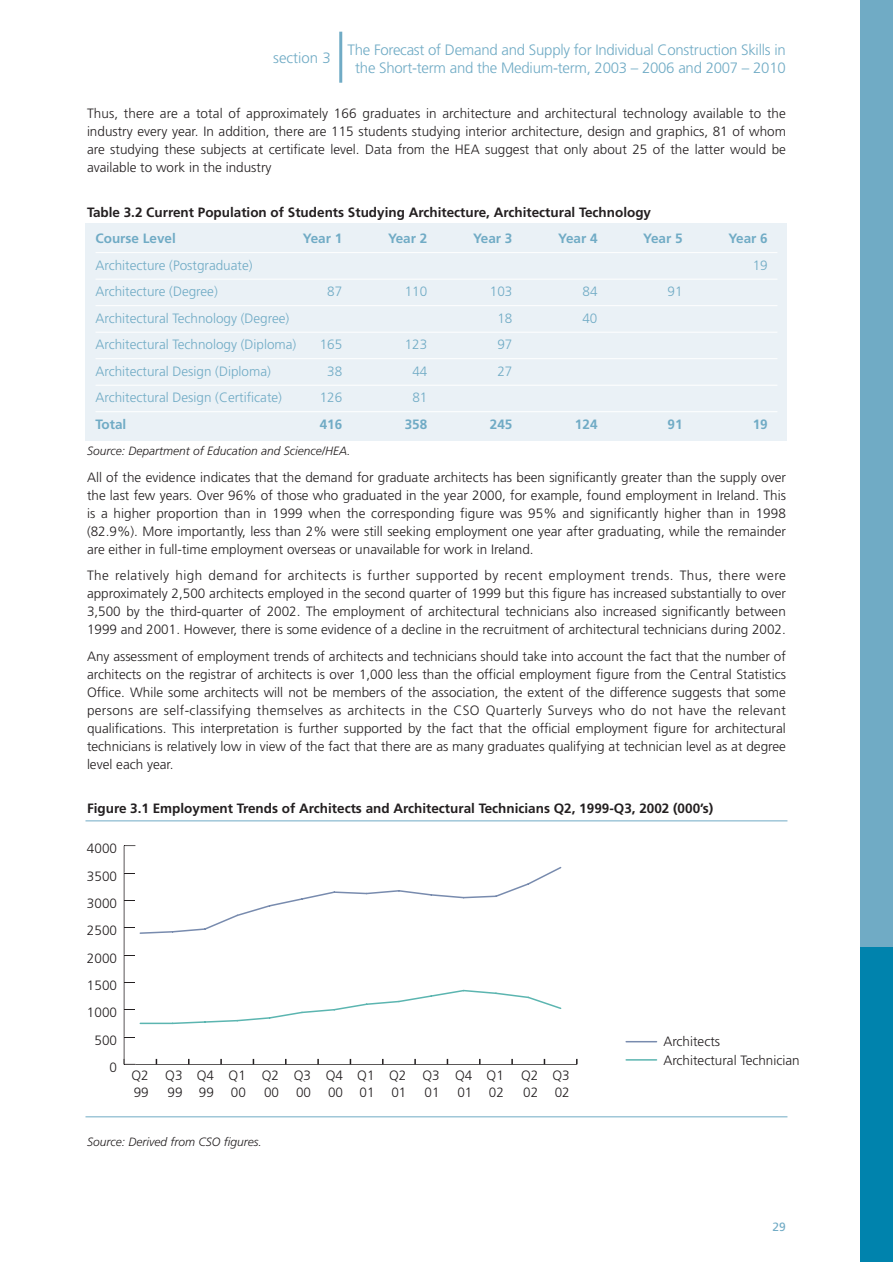
<style>
.page{position:relative;width:893px;height:1262px;background:#fff}
.page>*{position:absolute;margin:0;border:0;box-sizing:border-box;transform-origin:0 0}
.t1{font:300 15px/18px "Frutiger";letter-spacing:-.015em;color:#70abc5;text-align:center}
.t2{font:300 13.5px/18px "Frutiger";color:#231f20}
.t3{font:300 13.5px "Frutiger";color:#70abc5}
.t4{font:700 13.5px "Frutiger";color:#231f20}
.t5{font:700 13.5px "Frutiger";color:#70abc5}
.t6{font:italic 300 12px "Frutiger";color:#231f20}
.t7{font:12px "Frutiger";color:#70abc5}
</style>
<div class="page">
<div style="left:85px;top:223px;width:702px;height:218px;background:#eaf1f6"></div>
<hr style="left:95px;top:252px;width:682px;height:1px;background:#fff">
<hr style="left:95px;top:279px;width:682px;height:1px;background:#fff">
<hr style="left:95px;top:305px;width:682px;height:1px;background:#fff">
<hr style="left:95px;top:332px;width:682px;height:1px;background:#fff">
<hr style="left:95px;top:358px;width:682px;height:1px;background:#fff">
<hr style="left:95px;top:385px;width:682px;height:1px;background:#fff">
<hr style="left:95px;top:411px;width:682px;height:1px;background:#fff">
<div style="left:859px;top:0;width:33px;height:1262px;background:#70abc5"></div>
<hr style="left:339px;top:32px;width:3px;height:51px;background:#70abc5">
<div style="left:859px;top:947px;width:33px;height:315px;background:#0083ad"></div>
<hr style="left:85px;top:820px;width:702px;height:1px;background:#70abc5">
<svg style="left:123px;top:845px;width:454px;height:220px"></svg>
<hr style="left:626px;top:1041px;width:30px;height:1px;background:#788bae">
<hr style="left:626px;top:1059px;width:30px;height:1px;background:#5bb5b0">
<hr style="left:85px;top:1116px;width:702px;height:1px;background:#70abc5">
<p class="t1" style="left:273px;top:50px;width:59px">section 3</p>
<p class="t1" style="left:347px;top:42px;width:440px">The Forecast of Demand and Supply for Individual Construction Skills in the Short-term and the Medium-term, 2003 – 2006 and 2007 – 2010</p>
<p class="t2" style="left:87px;top:105px;width:700px;text-align:justify">Thus, there are a total of approximately 166 graduates in architecture and architectural technology available to the industry every year. In addition, there are 115 students studying interior architecture, design and graphics, 81 of whom are studying these subjects at certificate level. Data from the HEA suggest that only about 25 of the latter would be available to work in the industry</p>
<p class="t4" style="left:87px;top:206px;width:565px">Table 3.2 Current Population of Students Studying Architecture, Architectural Technology</p>
<p class="t5" style="left:95px;top:233px;width:82px">Course Level</p>
<p class="t5" style="left:303px;top:233px;width:41px">Year 1</p>
<p class="t5" style="left:388px;top:233px;width:41px">Year 2</p>
<p class="t5" style="left:473px;top:233px;width:41px">Year 3</p>
<p class="t5" style="left:558px;top:233px;width:41px">Year 4</p>
<p class="t5" style="left:643px;top:233px;width:41px">Year 5</p>
<p class="t5" style="left:728px;top:233px;width:41px">Year 6</p>
<p class="t3" style="left:95px;top:259px;width:158px">Architecture (Postgraduate)</p>
<p class="t3" style="left:752px;top:259px;width:17px">19</p>
<p class="t3" style="left:95px;top:286px;width:124px">Architecture (Degree)</p>
<p class="t3" style="left:327px;top:286px;width:17px">87</p>
<p class="t3" style="left:405px;top:286px;width:24px">110</p>
<p class="t3" style="left:490px;top:286px;width:24px">103</p>
<p class="t3" style="left:582px;top:286px;width:17px">84</p>
<p class="t3" style="left:667px;top:286px;width:17px">91</p>
<p class="t3" style="left:95px;top:312px;width:195px">Architectural Technology (Degree)</p>
<p class="t3" style="left:497px;top:312px;width:17px">18</p>
<p class="t3" style="left:582px;top:312px;width:17px">40</p>
<p class="t3" style="left:95px;top:339px;width:202px">Architectural Technology (Diploma)</p>
<p class="t3" style="left:320px;top:339px;width:24px">165</p>
<p class="t3" style="left:405px;top:339px;width:24px">123</p>
<p class="t3" style="left:497px;top:339px;width:17px">97</p>
<p class="t3" style="left:95px;top:365px;width:177px">Architectural Design (Diploma)</p>
<p class="t3" style="left:327px;top:365px;width:17px">38</p>
<p class="t3" style="left:412px;top:365px;width:17px">44</p>
<p class="t3" style="left:497px;top:365px;width:17px">27</p>
<p class="t3" style="left:95px;top:392px;width:188px">Architectural Design (Certificate)</p>
<p class="t3" style="left:320px;top:392px;width:24px">126</p>
<p class="t3" style="left:412px;top:392px;width:17px">81</p>
<p class="t5" style="left:95px;top:418px;width:32px">Total</p>
<p class="t5" style="left:320px;top:418px;width:24px">416</p>
<p class="t5" style="left:405px;top:418px;width:24px">358</p>
<p class="t5" style="left:490px;top:418px;width:24px">245</p>
<p class="t5" style="left:575px;top:418px;width:24px">124</p>
<p class="t5" style="left:667px;top:418px;width:17px">91</p>
<p class="t5" style="left:752px;top:418px;width:17px">19</p>
<p class="t6" style="left:87px;top:446px;width:265px">Source: Department of Education and Science/HEA.</p>
<p class="t2" style="left:87px;top:469px;width:700px;text-align:justify">All of the evidence indicates that the demand for graduate architects has been significantly greater than the supply over the last few years. Over 96% of those who graduated in the year 2000, for example, found employment in Ireland. This is a higher proportion than in 1999 when the corresponding figure was 95% and significantly higher than in 1998 (82.9%). More importantly, less than 2% were still seeking employment one year after graduating, while the remainder are either in full-time employment overseas or unavailable for work in Ireland.</p>
<p class="t2" style="left:87px;top:567px;width:700px;text-align:justify">The relatively high demand for architects is further supported by recent employment trends. Thus, there were approximately 2,500 architects employed in the second quarter of 1999 but this figure has increased substantially to over 3,500 by the third-quarter of 2002. The employment of architectural technicians also increased significantly between 1999 and 2001. However, there is some evidence of a decline in the recruitment of architectural technicians during 2002.</p>
<p class="t2" style="left:87px;top:648px;width:700px;text-align:justify">Any assessment of employment trends of architects and technicians should take into account the fact that the number of architects on the registrar of architects is over 1,000 less than the official employment figure from the Central Statistics Office. While some architects will not be members of the association, the extent of the difference suggests that some persons are self-classifying themselves as architects in the CSO Quarterly Surveys who do not have the relevant qualifications. This interpretation is further supported by the fact that the official employment figure for architectural technicians is relatively low in view of the fact that there are as many graduates qualifying at technician level as at degree level each year.</p>
<p class="t4" style="left:87px;top:803px;width:628px">Figure 3.1 Employment Trends of Architects and Architectural Technicians Q2, 1999-Q3, 2002 (000’s)</p>
<p class="t2" style="left:87px;top:840px;width:32px">4000</p>
<p class="t2" style="left:87px;top:868px;width:32px">3500</p>
<p class="t2" style="left:87px;top:895px;width:32px">3000</p>
<p class="t2" style="left:87px;top:922px;width:32px">2500</p>
<p class="t2" style="left:87px;top:950px;width:32px">2000</p>
<p class="t2" style="left:87px;top:977px;width:32px">1500</p>
<p class="t2" style="left:87px;top:1004px;width:32px">1000</p>
<p class="t2" style="left:94px;top:1032px;width:24px">500</p>
<p class="t2" style="left:109px;top:1059px;width:9px">0</p>
<p class="t2" style="left:228px;top:1068px;width:19px;line-height:16.5px">Q1<br>00</p>
<p class="t2" style="left:294px;top:1068px;width:19px;line-height:16.5px">Q3<br>00</p>
<p class="t2" style="left:326px;top:1068px;width:19px;line-height:16.5px">Q4<br>00</p>
<p class="t2" style="left:357px;top:1068px;width:19px;line-height:16.5px">Q1<br>01</p>
<p class="t2" style="left:422px;top:1068px;width:19px;line-height:16.5px">Q3<br>01</p>
<p class="t2" style="left:389px;top:1068px;width:19px;line-height:16.5px">Q2<br>01</p>
<p class="t2" style="left:455px;top:1068px;width:19px;line-height:16.5px">Q4<br>01</p>
<p class="t2" style="left:486px;top:1068px;width:19px;line-height:16.5px">Q1<br>02</p>
<p class="t2" style="left:552px;top:1068px;width:19px;line-height:16.5px">Q3<br>02</p>
<p class="t2" style="left:521px;top:1068px;width:19px;line-height:16.5px">Q2<br>02</p>
<p class="t2" style="left:131px;top:1068px;width:19px;line-height:16.5px">Q2<br>99</p>
<p class="t2" style="left:165px;top:1068px;width:19px;line-height:16.5px">Q3<br>99</p>
<p class="t2" style="left:197px;top:1068px;width:19px;line-height:16.5px">Q4<br>99</p>
<p class="t2" style="left:262px;top:1068px;width:19px;line-height:16.5px">Q2<br>00</p>
<p class="t6" style="left:87px;top:1136px;width:176px">Source: Derived from CSO figures.</p>
<p class="t2" style="left:663px;top:1033px;width:58px">Architects</p>
<p class="t2" style="left:663px;top:1052px;width:138px">Architectural Technician</p>
<p class="t7" style="left:772px;top:1222px;width:15px">29</p>
</div>
